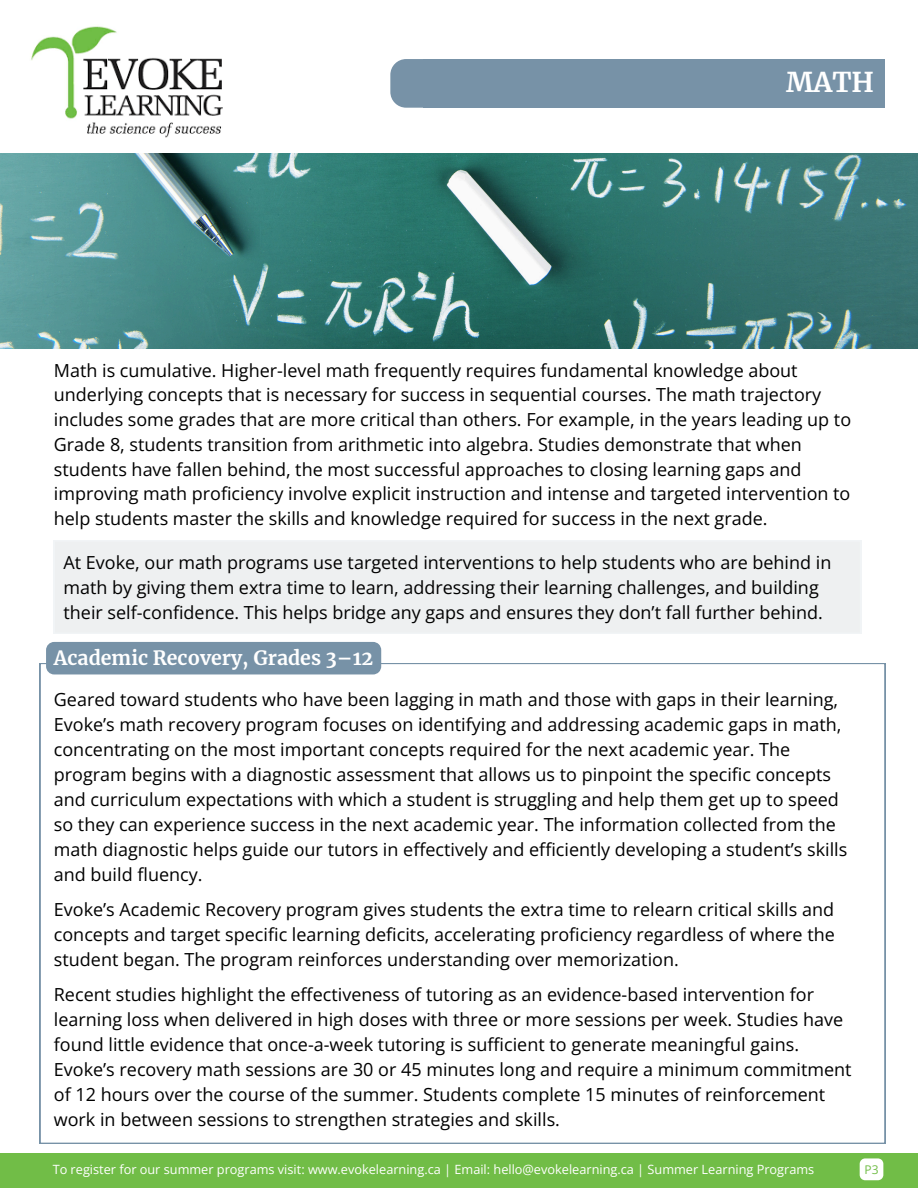
<style>
.page{position:relative;width:918px;height:1188px;background:#fff}
.page>*{position:absolute;margin:0;border:0;box-sizing:border-box;transform-origin:0 0}
.t1{font:700 27px "Merriweather";color:#fff}
.t2{font:700 19.5px "Merriweather";color:#fff}
.t3{font:18px/25px "Open Sans";color:#000}
.t4{font:12.75px "Open Sans";color:#fff}
.t5{font:12px "Open Sans";color:#71bd47}
</style>
<div class="page">
<img style="left:31px;top:26px;width:192px;height:112px">
<div style="left:424px;top:59px;width:461px;height:49px;background:#7792a7"></div>
<div style="left:390px;top:59px;width:462px;height:49px;background:#7792a7;border-radius:16px"></div>
<img style="left:0;top:154px;width:918px;height:194px">
<div style="left:0;top:1153px;width:918px;height:35px;background:#71bd47"></div>
<div style="left:54px;top:540px;width:807px;height:94px;background:#eef0f1"></div>
<svg style="left:40px;top:663px;width:845px;height:480px"></svg>
<div style="left:46px;top:642px;width:335px;height:32px;background:#7792a7"></div>
<p class="t1" style="left:786px;top:66px;width:90px">MATH</p>
<h3 class="t3" style="left:54px;top:357px;width:799px">Math is cumulative. Higher-level math frequently requires fundamental knowledge about underlying concepts that is necessary for success in sequential courses. The math trajectory includes some grades that are more critical than others. For example, in the years leading up to Grade 8, students transition from arithmetic into algebra. Studies demonstrate that when students have fallen behind, the most successful approaches to closing learning gaps and improving math proficiency involve explicit instruction and intense and targeted intervention to help students master the skills and knowledge required for success in the next grade.</h3>
<h3 class="t3" style="left:63px;top:550px;width:769px">At Evoke, our math programs use targeted interventions to help students who are behind in math by giving them extra time to learn, addressing their learning challenges, and building their self-confidence. This helps bridge any gaps and ensures they don’t fall further behind.</h3>
<h3 class="t2" style="left:54px;top:646px;width:321px">Academic Recovery, Grades 3–12</h3>
<h2 class="t3" style="left:54px;top:686px;width:795px">Geared toward students who have been lagging in math and those with gaps in their learning, Evoke’s math recovery program focuses on identifying and addressing academic gaps in math, concentrating on the most important concepts required for the next academic year. The program begins with a diagnostic assessment that allows us to pinpoint the specific concepts and curriculum expectations with which a student is struggling and help them get up to speed so they can experience success in the next academic year. The information collected from the math diagnostic helps guide our tutors in effectively and efficiently developing a student’s skills and build fluency.</h2>
<h3 class="t3" style="left:54px;top:896px;width:783px;text-align:justify">Evoke’s Academic Recovery program gives students the extra time to relearn critical skills and concepts and target specific learning deficits, accelerating proficiency regardless of where the student began. The program reinforces understanding over memorization.</h3>
<h3 class="t3" style="left:54px;top:981px;width:799px">Recent studies highlight the effectiveness of tutoring as an evidence-based intervention for learning loss when delivered in high doses with three or more sessions per week. Studies have found little evidence that once-a-week tutoring is sufficient to generate meaningful gains.<br>Evoke’s recovery math sessions are 30 or 45 minutes long and require a minimum commitment of 12 hours over the course of the summer. Students complete 15 minutes of reinforcement work in between sessions to strengthen strategies and skills.</h3>
<p class="t4" style="left:53px;top:1160px;width:763px">To register for our summer programs visit: www.evokelearning.ca | Email: hello@evokelearning.ca | Summer Learning Programs</p>
<h1 class="t5" style="left:864px;top:1161px;width:16px">P3</h1>
</div>
